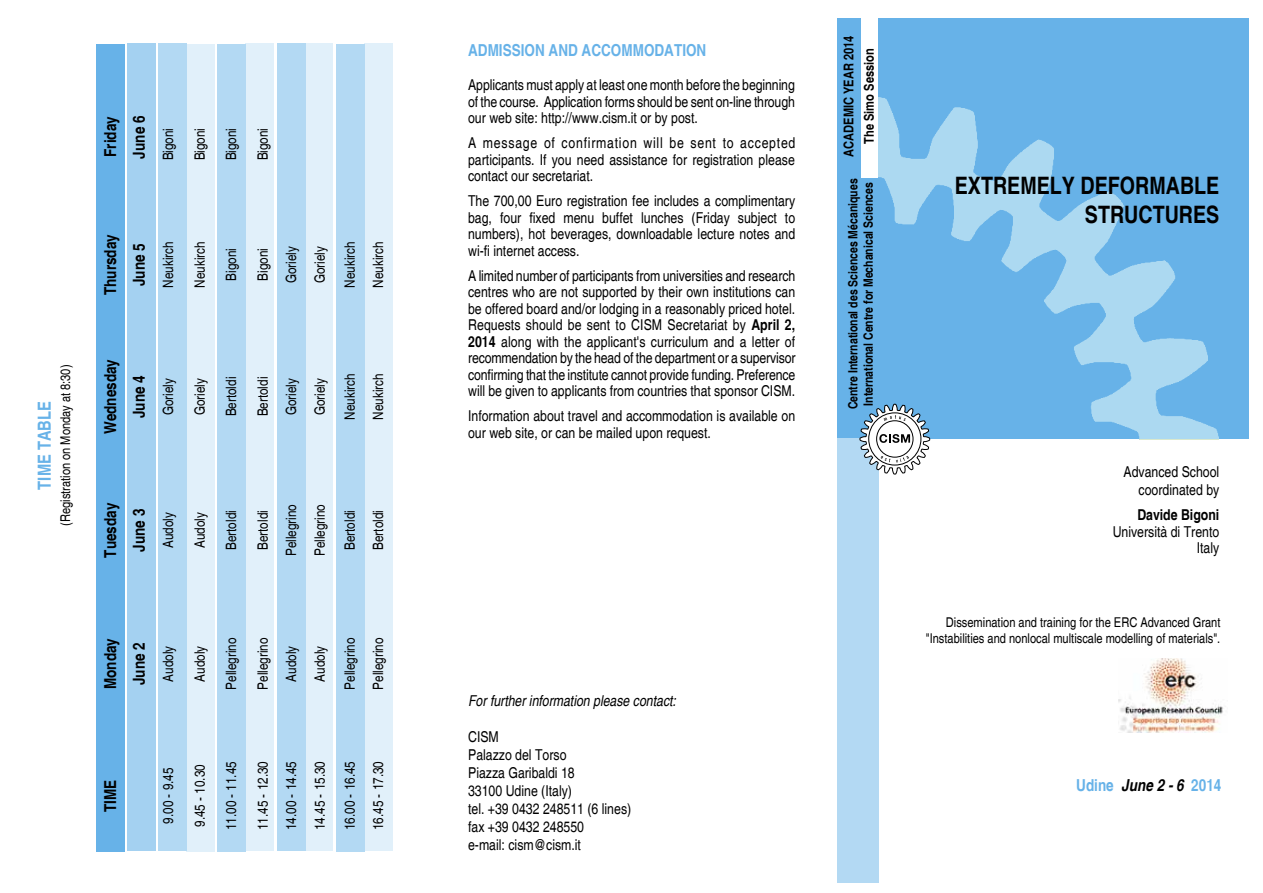
<style>
.page{position:relative;width:1263px;height:893px;background:#fff}
.page>*{position:absolute;margin:0;border:0;box-sizing:border-box;transform-origin:0 0}
.t1{font:700 condensed 24px/28.8px "Helvetica";color:#000;text-align:right}
.t2{font:700 condensed 18px "Helvetica";color:#67b2e8}
.t3{font:700 condensed 16.5px "Helvetica";color:#000}
.t4{font:700 condensed 16.5px "Helvetica";color:#67b2e8}
.t5{font:condensed 15px/16.5px "Helvetica";color:#000;text-align:justify}
.t6{font:italic condensed 15px "Helvetica";color:#000}
.t7{font:700 condensed 15px "Helvetica";color:#000}
.t8{font:condensed 14.25px "Helvetica";color:#000}
.t9{font:condensed 13.5px/16.2px "Helvetica";color:#000;text-align:right}
.t10{font:700 condensed 13.5px/20.2px "Helvetica";color:#000;text-align:center}
.t11{font:700 condensed 12.75px/15.3px "Helvetica";color:#000}
.s1{font-weight:700}
.s2{font-style:italic;color:#000}
</style>
<div class="page">
<div style="left:838px;top:18px;width:411px;height:421px;background:#67b2e8"></div>
<img style="left:877px;top:97px;width:341px;height:342px">
<div style="left:364px;top:43px;width:28px;height:808px;background:#e1f0fa"></div>
<div style="left:336px;top:44px;width:28px;height:808px;background:#b3d9f3"></div>
<div style="left:305px;top:43px;width:28px;height:808px;background:#e1f0fa"></div>
<div style="left:277px;top:43px;width:28px;height:808px;background:#b3d9f3"></div>
<div style="left:246px;top:43px;width:28px;height:808px;background:#e1f0fa"></div>
<div style="left:217px;top:44px;width:29px;height:808px;background:#b3d9f3"></div>
<div style="left:186px;top:44px;width:28px;height:808px;background:#e1f0fa"></div>
<div style="left:158px;top:43px;width:29px;height:808px;background:#b3d9f3"></div>
<div style="left:127px;top:43px;width:28px;height:808px;background:#a4d1f1"></div>
<div style="left:96px;top:44px;width:28px;height:808px;background:#67b2e8"></div>
<div style="left:837px;top:439px;width:41px;height:444px;background:#b3d9f3"></div>
<div style="left:861px;top:0;width:16px;height:177px;background:#fff"></div>
<svg style="left:859px;top:404px;width:72px;height:71px"></svg>
<img style="left:1118px;top:658px;width:105px;height:74px">
<p class="t2" style="left:33px;top:490px;width:90px;rotate:-90deg">TIME TABLE</p>
<p class="t9" style="left:57px;top:526px;width:163px;rotate:-90deg">(Registration on Monday at 8:30)</p>
<p class="t3" style="left:100px;top:157px;width:42px;rotate:-90deg">Friday</p>
<p class="t3" style="left:129px;top:159px;width:44px;rotate:-90deg">June 6</p>
<p class="t8" style="left:160px;top:160px;width:34px;rotate:-90deg">Bigoni</p>
<p class="t8" style="left:191px;top:160px;width:34px;rotate:-90deg">Bigoni</p>
<p class="t8" style="left:223px;top:160px;width:34px;rotate:-90deg">Bigoni</p>
<p class="t8" style="left:254px;top:160px;width:34px;rotate:-90deg">Bigoni</p>
<p class="t3" style="left:100px;top:295px;width:62px;rotate:-90deg">Thursday</p>
<p class="t3" style="left:129px;top:286px;width:44px;rotate:-90deg">June 5</p>
<p class="t8" style="left:160px;top:288px;width:48px;rotate:-90deg">Neukirch</p>
<p class="t8" style="left:191px;top:288px;width:48px;rotate:-90deg">Neukirch</p>
<p class="t8" style="left:223px;top:281px;width:34px;rotate:-90deg">Bigoni</p>
<p class="t8" style="left:254px;top:281px;width:34px;rotate:-90deg">Bigoni</p>
<p class="t8" style="left:283px;top:283px;width:39px;rotate:-90deg">Goriely</p>
<p class="t8" style="left:311px;top:283px;width:39px;rotate:-90deg">Goriely</p>
<p class="t8" style="left:341px;top:288px;width:48px;rotate:-90deg">Neukirch</p>
<p class="t8" style="left:370px;top:288px;width:48px;rotate:-90deg">Neukirch</p>
<p class="t3" style="left:100px;top:434px;width:77px;rotate:-90deg">Wednesday</p>
<p class="t3" style="left:129px;top:418px;width:44px;rotate:-90deg">June 4</p>
<p class="t8" style="left:160px;top:415px;width:39px;rotate:-90deg">Goriely</p>
<p class="t8" style="left:191px;top:415px;width:39px;rotate:-90deg">Goriely</p>
<p class="t8" style="left:223px;top:416px;width:41px;rotate:-90deg">Bertoldi</p>
<p class="t8" style="left:254px;top:416px;width:41px;rotate:-90deg">Bertoldi</p>
<p class="t8" style="left:283px;top:415px;width:39px;rotate:-90deg">Goriely</p>
<p class="t8" style="left:311px;top:415px;width:39px;rotate:-90deg">Goriely</p>
<p class="t8" style="left:341px;top:420px;width:48px;rotate:-90deg">Neukirch</p>
<p class="t8" style="left:370px;top:420px;width:48px;rotate:-90deg">Neukirch</p>
<p class="t3" style="left:100px;top:558px;width:56px;rotate:-90deg">Tuesday</p>
<p class="t3" style="left:129px;top:552px;width:44px;rotate:-90deg">June 3</p>
<p class="t8" style="left:160px;top:548px;width:37px;rotate:-90deg">Audoly</p>
<p class="t8" style="left:191px;top:548px;width:37px;rotate:-90deg">Audoly</p>
<p class="t8" style="left:223px;top:550px;width:41px;rotate:-90deg">Bertoldi</p>
<p class="t8" style="left:254px;top:550px;width:41px;rotate:-90deg">Bertoldi</p>
<p class="t8" style="left:283px;top:556px;width:53px;rotate:-90deg">Pellegrino</p>
<p class="t8" style="left:311px;top:556px;width:53px;rotate:-90deg">Pellegrino</p>
<p class="t8" style="left:341px;top:550px;width:41px;rotate:-90deg">Bertoldi</p>
<p class="t8" style="left:370px;top:550px;width:41px;rotate:-90deg">Bertoldi</p>
<p class="t3" style="left:100px;top:689px;width:53px;rotate:-90deg">Monday</p>
<p class="t3" style="left:129px;top:685px;width:44px;rotate:-90deg">June 2</p>
<p class="t8" style="left:160px;top:681px;width:37px;rotate:-90deg">Audoly</p>
<p class="t8" style="left:191px;top:681px;width:37px;rotate:-90deg">Audoly</p>
<p class="t8" style="left:223px;top:690px;width:53px;rotate:-90deg">Pellegrino</p>
<p class="t8" style="left:254px;top:690px;width:53px;rotate:-90deg">Pellegrino</p>
<p class="t8" style="left:283px;top:681px;width:37px;rotate:-90deg">Audoly</p>
<p class="t8" style="left:311px;top:681px;width:37px;rotate:-90deg">Audoly</p>
<p class="t8" style="left:341px;top:690px;width:53px;rotate:-90deg">Pellegrino</p>
<p class="t8" style="left:370px;top:690px;width:53px;rotate:-90deg">Pellegrino</p>
<p class="t3" style="left:100px;top:812px;width:34px;rotate:-90deg">TIME</p>
<p class="t8" style="left:160px;top:824px;width:57px;rotate:-90deg">9.00 - 9.45</p>
<p class="t8" style="left:191px;top:827px;width:64px;rotate:-90deg">9.45 - 10.30</p>
<p class="t8" style="left:223px;top:830px;width:70px;rotate:-90deg">11.00 - 11.45</p>
<p class="t8" style="left:254px;top:830px;width:70px;rotate:-90deg">11.45 - 12.30</p>
<p class="t8" style="left:283px;top:830px;width:70px;rotate:-90deg">14.00 - 14.45</p>
<p class="t8" style="left:311px;top:830px;width:70px;rotate:-90deg">14.45 - 15.30</p>
<p class="t8" style="left:341px;top:830px;width:70px;rotate:-90deg">16.00 - 16.45</p>
<p class="t8" style="left:370px;top:830px;width:70px;rotate:-90deg">16.45 - 17.30</p>
<p class="t4" style="left:468px;top:40px;width:240px">ADMISSION AND ACCOMMODATION</p>
<p class="t5" style="left:468px;top:77px;width:328px">Applicants must apply at least one month before the beginning of the course. Application forms should be sent on-line through our web site: http://www.cism.it or by post.</p>
<p class="t5" style="left:468px;top:135px;width:329px">A message of confirmation will be sent to accepted participants. If you need assistance for registration please contact our secretariat.</p>
<p class="t5" style="left:468px;top:193px;width:329px">The 700,00 Euro registration fee includes a complimentary bag, four fixed menu buffet lunches (Friday subject to numbers), hot beverages, downloadable lecture notes and wi-fi internet access.</p>
<p class="t5" style="left:468px;top:267px;width:329px">A limited number of participants from universities and research centres who are not supported by their own institutions can be offered board and/or lodging in a reasonably priced hotel.<br>Requests should be sent to CISM Secretariat by <span class="s1">April 2, 2014</span> along with the applicant's curriculum and a letter of recommendation by the head of the department or a supervisor confirming that the institute cannot provide funding. Preference will be given to applicants from countries that sponsor CISM.</p>
<p class="t5" style="left:468px;top:408px;width:329px">Information about travel and accommodation is available on our web site, or can be mailed upon request.</p>
<p class="t10" style="left:839px;top:157px;width:123px;rotate:-90deg">ACADEMIC YEAR 2014<br>The Simo Session</p>
<p class="t11" style="left:846px;top:409px;width:232px;rotate:-90deg">Centre International des Sciences Mécaniques<br>International Centre for Mechanical Sciences</p>
<p class="t6" style="left:468px;top:691px;width:209px">For further information please contact:</p>
<p class="t5" style="left:468px;top:728px;width:165px;line-height:18px;text-align:left">CISM<br>Palazzo del Torso<br>Piazza Garibaldi 18<br>33100 Udine (Italy)<br>tel. +39 0432 248511 (6 lines) fax +39 0432 248550<br>e-mail: cism@cism.it</p>
<h1 class="t1" style="left:955px;top:171px;width:266px">EXTREMELY DEFORMABLE<br>STRUCTURES</h1>
<p class="t5" style="left:1123px;top:463px;width:97px;line-height:18px;text-align:right">Advanced School coordinated by</p>
<p class="t7" style="left:1137px;top:506px;width:84px">Davide Bigoni</p>
<p class="t5" style="left:1113px;top:523px;width:108px;text-align:right">Università di Trento<br>Italy</p>
<p class="t9" style="left:926px;top:614px;width:296px">Dissemination and training for the ERC Advanced Grant "Instabilities and nonlocal multiscale modelling of materials".</p>
<p class="t4" style="left:1076px;top:775px;width:147px">Udine <span class="s2">June 2 - 6</span> 2014</p>
</div>
